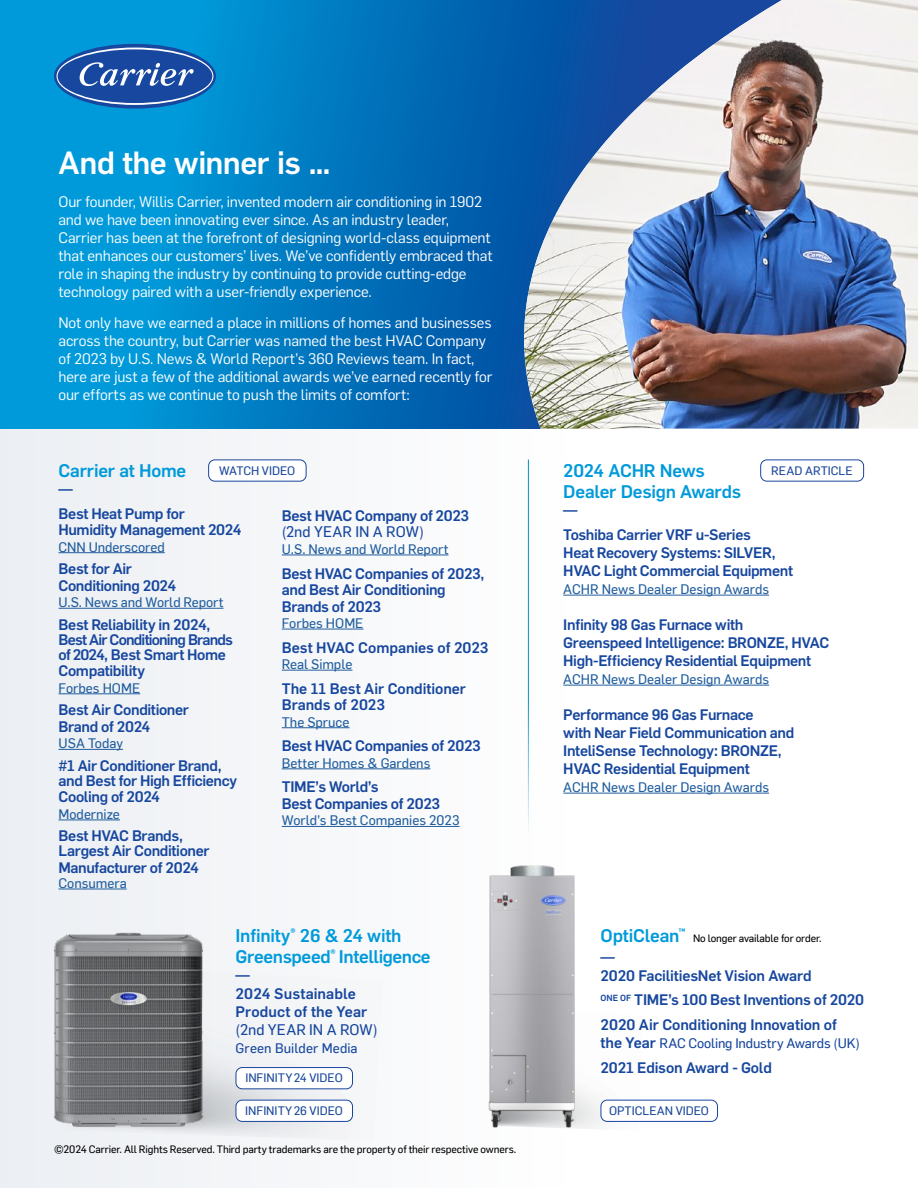
<style>
.page{position:relative;width:918px;height:1188px;background:#fff}
.page>*{position:absolute;margin:0;border:0;box-sizing:border-box;transform-origin:0 0}
.t1{font:500 31.5px "Flama";letter-spacing:-.015em;color:#fff}
.t2{font:500 18px/21px "Flama";letter-spacing:-.015em;color:#009ada}
.t3{font:500 16.5px "Flama";color:#17479e;scale:1.1 1}
.t4{font:500 15px/18px "Flama";letter-spacing:-.02em;color:#17479e}
.t5{font:15px/18px "Flama";letter-spacing:-.01em;color:#fff}
.t6{font:500 15px/15px "Flama";letter-spacing:-.04em;color:#17479e}
.t7{font:500 15px/18px "Flama";letter-spacing:.005em;color:#17479e}
.t8{font:15px "Flama Basic";color:#17479e}
.t9{font:500 15px "Flama";color:#17479e}
.t10{font:13.5px "Flama Basic";color:#215e9e}
.t11{font:13.5px "Flama Basic";color:#17479e}
.t12{font:12px "Flama Basic";color:#1b489b}
.t13{font:10.5px "Flama Basic";letter-spacing:-.01em;color:#000}
.s1{font-family:"Flama";font-weight:500;font-size:15px}
</style>
<div class="page">
<div style="left:0;top:411px;width:568px;height:777px;background:#f5f6f9"></div>
<hr style="left:563px;top:595px;width:206px;height:1px;background:#215e9e">
<hr style="left:563px;top:685px;width:206px;height:1px;background:#215e9e">
<hr style="left:563px;top:793px;width:206px;height:1px;background:#215e9e">
<svg style="left:0;top:0;width:524px;height:429px;background:#007fc5"></svg>
<img style="left:524px;top:0;width:394px;height:429px">
<hr style="left:528px;top:460px;width:1px;height:385px;background:#0092ce">
<hr style="left:58px;top:552px;width:107px;height:1px;background:#215e9e">
<hr style="left:58px;top:608px;width:166px;height:1px;background:#215e9e">
<hr style="left:58px;top:693px;width:82px;height:1px;background:#215e9e">
<hr style="left:58px;top:749px;width:65px;height:1px;background:#215e9e">
<hr style="left:58px;top:820px;width:62px;height:1px;background:#215e9e">
<hr style="left:58px;top:889px;width:69px;height:1px;background:#215e9e">
<hr style="left:282px;top:555px;width:166px;height:1px;background:#215e9e">
<hr style="left:282px;top:629px;width:81px;height:1px;background:#215e9e">
<hr style="left:282px;top:670px;width:70px;height:1px;background:#215e9e">
<hr style="left:282px;top:727px;width:68px;height:1px;background:#215e9e">
<hr style="left:282px;top:769px;width:148px;height:1px;background:#215e9e">
<hr style="left:282px;top:826px;width:178px;height:1px;background:#215e9e">
<div style="left:209px;top:460px;width:97px;height:21px;background:#fff;border-radius:6px"></div>
<div style="left:208px;top:460px;width:98px;height:22px;border:1px solid #19459d;border-radius:6px"></div>
<div style="left:760px;top:460px;width:104px;height:22px;border:1px solid #19459d;border-radius:6px"></div>
<img style="left:576px;top:1090px;width:68px;height:39px">
<img style="left:488px;top:865px;width:88px;height:263px">
<div style="left:601px;top:1100px;width:116px;height:21px;background:#fff;border-radius:6px"></div>
<div style="left:601px;top:1100px;width:117px;height:22px;border:1px solid #19459d;border-radius:6px"></div>
<img style="left:201px;top:1061px;width:152px;height:74px">
<img style="left:53px;top:932px;width:162px;height:201px">
<div style="left:236px;top:1068px;width:117px;height:21px;background:#fff;border-radius:6px"></div>
<div style="left:236px;top:1067px;width:117px;height:22px;border:1px solid #19459d;border-radius:6px"></div>
<div style="left:236px;top:1100px;width:117px;height:21px;background:#fff;border-radius:6px"></div>
<div style="left:236px;top:1100px;width:117px;height:22px;border:1px solid #19459d;border-radius:6px"></div>
<svg style="left:54px;top:44px;width:162px;height:65px"></svg>
<svg style="left:57px;top:48px;width:156px;height:57px;background:#356bb3"></svg>
<h1 class="t1" style="left:58px;top:140px;width:274px">And the winner is …</h1>
<p class="t5" style="left:58px;top:191px;width:436px">Our founder, Willis Carrier, invented modern air conditioning in 1902 and we have been innovating ever since. As an industry leader, Carrier has been at the forefront of designing world-class equipment that enhances our customers’ lives. We’ve confidently embraced that role in shaping the industry by continuing to provide cutting-edge technology paired with a user-friendly experience.</p>
<p class="t5" style="left:58px;top:313px;width:435px">Not only have we earned a place in millions of homes and businesses across the country, but Carrier was named the best HVAC Company of 2023 by U.S. News &amp; World Report’s 360 Reviews team. In fact, here are just a few of the additional awards we’ve earned recently for our efforts as we continue to push the limits of comfort:</p>
<p class="t2" style="left:563px;top:458px;width:179px">2024 ACHR News<br>Dealer Design Awards</p>
<p class="t3" style="left:563px;top:498px;width:15px">—</p>
<p class="t2" style="left:58px;top:458px;width:129px">Carrier at Home</p>
<p class="t3" style="left:58px;top:477px;width:15px">—</p>
<p class="t12" style="left:219px;top:462px;width:77px">WATCH VIDEO</p>
<p class="t12" style="left:771px;top:462px;width:83px">READ ARTICLE</p>
<p class="t4" style="left:58px;top:504px;width:185px;line-height:16.5px">Best Heat Pump for<br>Humidity Management 2024</p>
<p class="t10" style="left:58px;top:537px;width:108px">CNN Underscored</p>
<p class="t4" style="left:58px;top:560px;width:119px;line-height:16.5px">Best for Air<br>Conditioning 2024</p>
<p class="t10" style="left:58px;top:593px;width:167px">U.S. News and World Report</p>
<p class="t6" style="left:58px;top:616px;width:176px">Best Reliability in 2024,<br>Best Air Conditioning Brands of 2024, Best Smart Home</p>
<p class="t4" style="left:58px;top:661px;width:88px">Compatibility</p>
<p class="t10" style="left:58px;top:679px;width:83px">Forbes HOME</p>
<p class="t4" style="left:58px;top:701px;width:132px;line-height:16.5px">Best Air Conditioner<br>Brand of 2024</p>
<p class="t10" style="left:58px;top:734px;width:66px">USA Today</p>
<p class="t4" style="left:58px;top:757px;width:180px;line-height:15px">#1 Air Conditioner Brand, and Best for High Efficiency</p>
<p class="t4" style="left:58px;top:787px;width:103px">Cooling of 2024</p>
<p class="t10" style="left:58px;top:805px;width:63px">Modernize</p>
<p class="t4" style="left:58px;top:828px;width:153px;line-height:15px">Best HVAC Brands,<br>Largest Air Conditioner</p>
<p class="t4" style="left:58px;top:858px;width:142px">Manufacturer of 2024</p>
<p class="t10" style="left:58px;top:874px;width:70px">Consumera</p>
<p class="t4" style="left:282px;top:505px;width:189px">Best HVAC Company of 2023</p>
<p class="t8" style="left:282px;top:522px;width:144px">(2nd YEAR IN A ROW)</p>
<p class="t10" style="left:282px;top:540px;width:168px">U.S. News and World Report</p>
<p class="t4" style="left:282px;top:564px;width:204px;line-height:16.5px">Best HVAC Companies of 2023, and Best Air Conditioning<br>Brands of 2023</p>
<p class="t10" style="left:282px;top:614px;width:83px">Forbes HOME</p>
<p class="t9" style="left:282px;top:636px;width:208px">Best HVAC Companies of 2023</p>
<p class="t10" style="left:282px;top:655px;width:72px">Real Simple</p>
<p class="t4" style="left:282px;top:679px;width:186px;line-height:16.5px">The 11 Best Air Conditioner<br>Brands of 2023</p>
<p class="t10" style="left:282px;top:712px;width:69px">The Spruce</p>
<p class="t4" style="left:282px;top:736px;width:201px">Best HVAC Companies of 2023</p>
<p class="t10" style="left:282px;top:754px;width:150px">Better Homes &amp; Gardens</p>
<p class="t4" style="left:282px;top:778px;width:160px;line-height:16.5px">TIME’s World’s<br>Best Companies of 2023</p>
<p class="t10" style="left:282px;top:811px;width:179px">World’s Best Companies 2023</p>
<p class="t4" style="left:563px;top:525px;width:231px">Toshiba Carrier VRF u-Series<br>Heat Recovery Systems: SILVER,<br>HVAC Light Commercial Equipment</p>
<p class="t10" style="left:563px;top:580px;width:207px">ACHR News Dealer Design Awards</p>
<p class="t4" style="left:563px;top:615px;width:268px">Infinity 98 Gas Furnace with<br>Greenspeed Intelligence: BRONZE, HVAC<br>High-Efficiency Residential Equipment</p>
<p class="t10" style="left:563px;top:670px;width:207px">ACHR News Dealer Design Awards</p>
<p class="t4" style="left:563px;top:705px;width:233px">Performance 96 Gas Furnace<br>with Near Field Communication and<br>InteliSense Technology: BRONZE,<br>HVAC Residential Equipment</p>
<p class="t10" style="left:563px;top:778px;width:207px">ACHR News Dealer Design Awards</p>
<p class="t2" style="left:236px;top:923px;width:167px">Infinity<sup>®</sup> 26 &amp; 24 with</p>
<p class="t13" style="left:693px;top:931px;width:130px">No longer available for order.</p>
<p class="t2" style="left:236px;top:944px;width:197px">Greenspeed<sup>®</sup> Intelligence</p>
<p class="t3" style="left:236px;top:963px;width:15px">—</p>
<p class="t7" style="left:236px;top:983px;width:133px">2024 Sustainable<br>Product of the Year</p>
<p class="t8" style="left:236px;top:1019px;width:144px">(2nd YEAR IN A ROW)</p>
<p class="t11" style="left:236px;top:1038px;width:124px">Green Builder Media</p>
<p class="t12" style="left:245px;top:1070px;width:99px">INFINITY24 VIDEO</p>
<p class="t12" style="left:245px;top:1102px;width:99px">INFINITY26 VIDEO</p>
<p class="t2" style="left:601px;top:923px;width:86px">OptiClean<sup>™</sup></p>
<p class="t3" style="left:601px;top:945px;width:15px">—</p>
<p class="t4" style="left:601px;top:962px;width:265px;line-height:24.8px">2020 FacilitiesNet Vision Award<br><sup>ONE</sup> <sup>OF</sup> TIME’s 100 Best Inventions of 2020<br>2020 Air Conditioning Innovation of</p>
<p class="t11" style="left:601px;top:1034px;width:261px"><span class="s1">the Year</span> RAC Cooling Industry Awards (UK)</p>
<p class="t4" style="left:601px;top:1058px;width:173px">2021 Edison Award - Gold</p>
<p class="t12" style="left:609px;top:1102px;width:101px">OPTICLEAN VIDEO</p>
<p class="t13" style="left:54px;top:1142px;width:464px">©2024 Carrier. All Rights Reserved. Third party trademarks are the property of their respective owners.</p>
</div>
